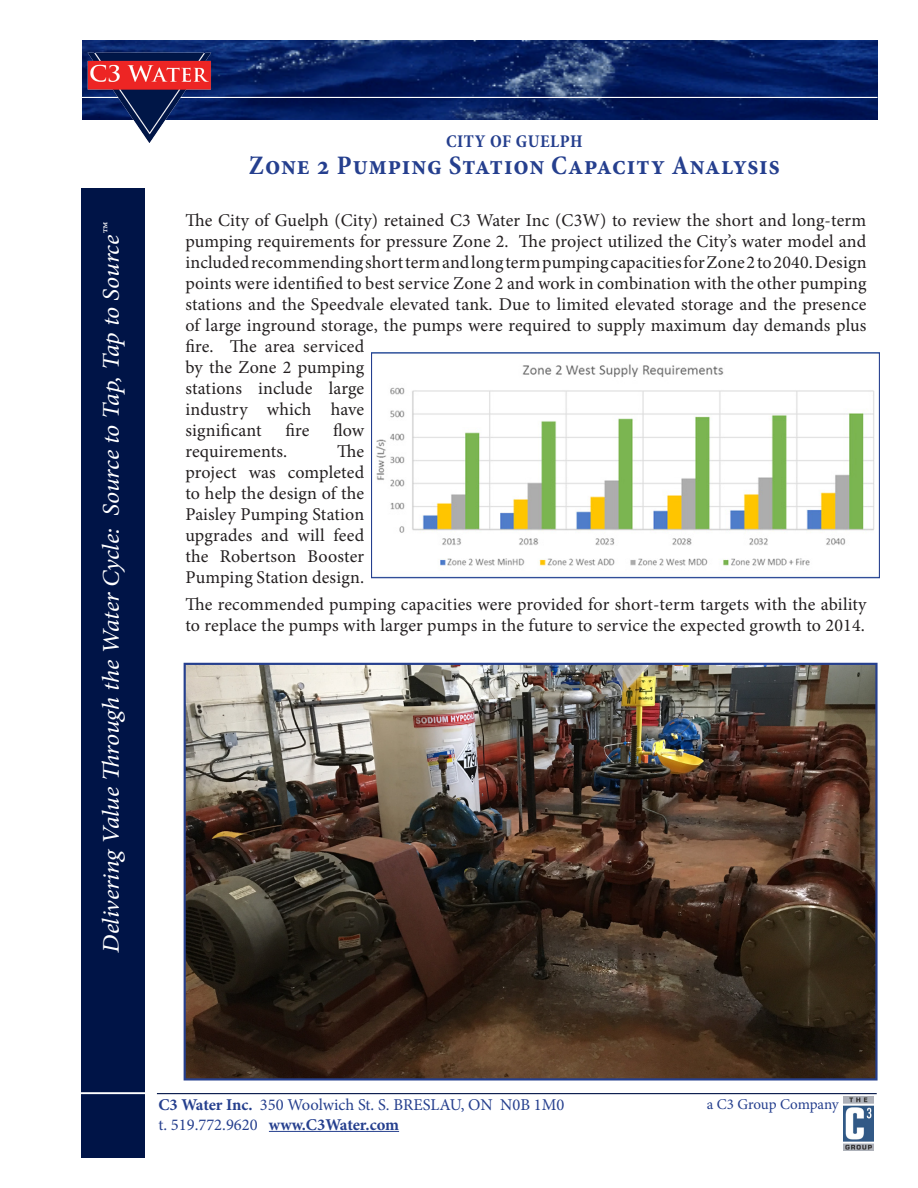
<style>
.page{position:relative;width:918px;height:1188px;background:#fff}
.page>*{position:absolute;margin:0;border:0;box-sizing:border-box;transform-origin:0 0}
.t1{font:700 condensed 27px "Minion Pro";letter-spacing:.03em;color:#253f8e}
.t2{font:italic 24px "Minion Pro";letter-spacing:-.01em;color:#fff;scale:1.07 1}
.Body_Text{font:18px/21px "Minion Pro";letter-spacing:.01em;color:#231f20}
.t3{font:700 condensed 18px "Minion Pro";letter-spacing:.03em;color:#253f8e}
.t4{font:16.5px "Minion Pro";color:#253f8e}
.t5{font:700 16.5px "Minion Pro";letter-spacing:-.005em;color:#253f8e}
.t6{font:15px "Minion Pro";letter-spacing:-.01em;color:#253f8e}
.s1{font-weight:700}
.s2{font-weight:400}
</style>
<div class="page">
<div style="left:81px;top:188px;width:64px;height:970px;background:#001447"></div>
<img style="left:215px;top:41px;width:663px;height:78px">
<hr style="left:81px;top:97px;width:797px;height:1px;background:#fff">
<img style="left:82px;top:40px;width:133px;height:103px">
<hr style="left:81px;top:1092px;width:204px;height:1px;background:#fff">
<hr style="left:80px;top:1093px;width:204px;height:1px;background:#fff">
<hr style="left:269px;top:1131px;width:130px;height:1px;background:#253f8e">
<hr style="left:157px;top:1093px;width:720px;height:1px;background:#001447">
<img style="left:843px;top:1097px;width:31px;height:54px">
<img style="left:376px;top:364px;width:499px;height:202px">
<div style="left:371px;top:352px;width:509px;height:226px;border:1px solid #253f8e"></div>
<img style="left:187px;top:666px;width:688px;height:412px">
<div style="left:184px;top:663px;width:694px;height:418px;border:2px solid #253f8e"></div>
<p class="t2" style="left:95px;top:953px;width:684px;rotate:-90deg">Delivering Value Through the Water Cycle: Source to Tap, Tap to Source™</p>
<p class="t3" style="left:446px;top:129px;width:138px">CITY OF GUELPH</p>
<p class="t1" style="left:249px;top:147px;width:533px">Zone 2 Pumping Station Capacity Analysis</p>
<p class="Body_Text" style="left:185px;top:210px;width:683px">The City of Guelph (City) retained C3 Water Inc (C3W) to review the short and long-term pumping requirements for pressure Zone 2. The project utilized the City’s water model and included recommending short term and long term pumping capacities for Zone 2 to 2040. Design points were identified to best service Zone 2 and work in combination with the other pumping stations and the Speedvale elevated tank. Due to limited elevated storage and the presence of large inground storage, the pumps were required to supply maximum day demands plus fire. The area serviced<br>by the Zone 2 pumping<br>stations include large<br>industry which have<br>significant</p>
<p class="Body_Text" style="left:285px;top:420px;width:26px">fire</p>
<p class="Body_Text" style="left:333px;top:420px;width:33px">flow</p>
<p class="Body_Text" style="left:185px;top:441px;width:103px">requirements.</p>
<p class="Body_Text" style="left:185px;top:441px;width:180px;text-align:justify;text-indent:152px">The project was completed to help the design of the Paisley Pumping Station upgrades and will feed the Robertson Booster Pumping Station design.</p>
<p class="Body_Text" style="left:185px;top:594px;width:683px">The recommended pumping capacities were provided for short-term targets with the ability to replace the pumps with larger pumps in the future to service the expected growth to 2014.</p>
<p class="t4" style="left:158px;top:1094px;width:407px"><span class="s1">C3 Water Inc.</span> 350 Woolwich St. S. BRESLAU, ON N0B 1M0</p>
<p class="t5" style="left:158px;top:1113px;width:242px"><span class="s2">t. 519.772.9620</span> www.C3Water.com</p>
<p class="t6" style="left:707px;top:1094px;width:133px">a C3 Group Company</p>
</div>
